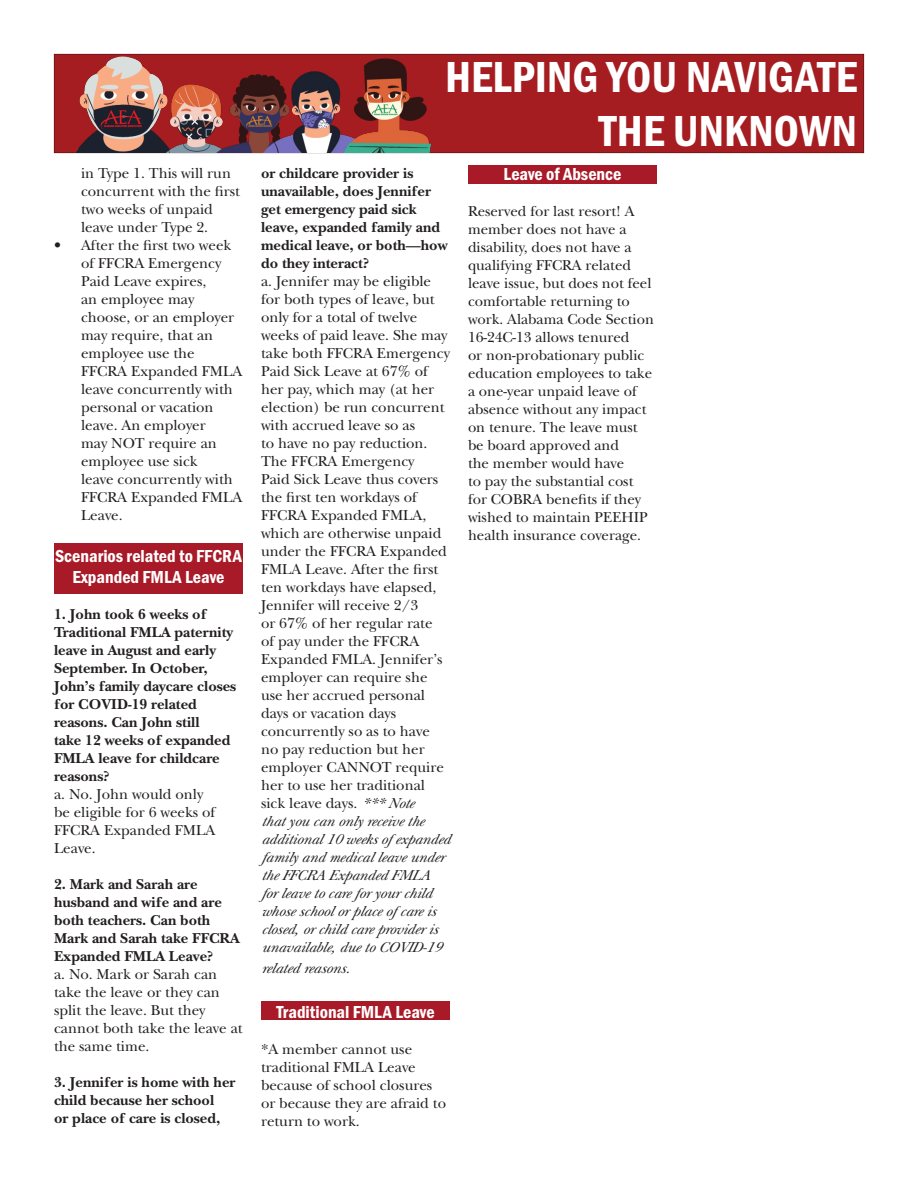
<style>
.page{position:relative;width:918px;height:1188px;background:#fff}
.page>*{position:absolute;margin:0;border:0;box-sizing:border-box;transform-origin:0 0}
.t1{font:45px/54px "Franklin Gothic URW Con Dem";color:#fff;text-align:right}
.Bandhead_Plain{font:18px/21px "Franklin Gothic URW Con Dem";color:#fff;text-align:center}
.t2{font:15px/18px "New Baskerville Std";color:#231f20}
.t3{font:700 15px/18px "New Baskerville Std";color:#231f20}
.t4{font:italic 15px "New Baskerville Std";letter-spacing:-.01em;color:#231f20}
.s1{font-style:italic}
</style>
<div class="page">
<div style="left:468px;top:165px;width:189px;height:19px;background:#a81a27"></div>
<div style="left:261px;top:1001px;width:189px;height:19px;background:#a81a27"></div>
<div style="left:54px;top:544px;width:189px;height:50px;background:#a81a27"></div>
<div style="left:54px;top:54px;width:810px;height:99px;background:#a51d21;border:1px solid #6e0d0e"></div>
<img style="left:75px;top:54px;width:126px;height:99px">
<img style="left:201px;top:54px;width:230px;height:99px">
<p class="t2" style="left:81px;top:165px;width:161px">in Type 1. This will run concurrent with the first two weeks of unpaid leave under Type 2.</p>
<p class="t2" style="left:81px;top:237px;width:163px;text-indent:-27px">• After the first two week of FFCRA Emergency<br>Paid Leave expires,<br>an employee may choose, or an employer may require, that an employee use the<br>FFCRA Expanded FMLA leave concurrently with personal or vacation leave. An employer<br>may NOT require an employee use sick<br>leave concurrently with<br>FFCRA Expanded FMLA<br>Leave.</p>
<p class="Bandhead_Plain" style="left:55px;top:545px;width:188px">Scenarios related to FFCRA<br>Expanded FMLA Leave</p>
<p class="t3" style="left:54px;top:605px;width:184px">1. John took 6 weeks of<br>Traditional FMLA paternity leave in August and early<br>September. In October,<br>John’s family daycare closes for COVID-19 related reasons. Can John still<br>take 12 weeks of expanded<br>FMLA leave for childcare reasons?</p>
<p class="t2" style="left:54px;top:785px;width:163px">a. No. John would only be eligible for 6 weeks of<br>FFCRA Expanded FMLA<br>Leave.</p>
<p class="t3" style="left:54px;top:875px;width:187px">2. Mark and Sarah are husband and wife and are both teachers. Can both<br>Mark and Sarah take FFCRA<br>Expanded FMLA Leave?</p>
<p class="t2" style="left:54px;top:965px;width:190px">a. No. Mark or Sarah can take the leave or they can split the leave. But they cannot both take the leave at the same time.</p>
<p class="t3" style="left:54px;top:1073px;width:183px">3. Jennifer is home with her child because her school<br>or place of care is closed,</p>
<p class="t1" style="left:445px;top:48px;width:414px">HELPING YOU NAVIGATE<br>THE UNKNOWN</p>
<p class="t3" style="left:261px;top:165px;width:188px">or childcare provider is unavailable, does Jennifer get emergency paid sick leave, expanded family and medical leave, or both—how do they interact?</p>
<p class="t2" style="left:261px;top:273px;width:190px">a. Jennifer may be eligible for both types of leave, but only for a total of twelve weeks of paid leave. She may take both FFCRA Emergency<br>Paid Sick Leave at 67% of her pay, which may (at her election) be run concurrent with accrued leave so as<br>to have no pay reduction.<br>The FFCRA Emergency<br>Paid Sick Leave thus covers the first ten workdays of<br>FFCRA Expanded FMLA, which are otherwise unpaid under the FFCRA Expanded<br>FMLA Leave. After the first ten workdays have elapsed,<br>Jennifer will receive 2/3<br>or 67% of her regular rate<br>of pay under the FFCRA<br>Expanded FMLA. Jennifer’s employer can require she use her accrued personal days or vacation days concurrently so as to have no pay reduction but her employer CANNOT require her to use her traditional sick leave days. <span class="s1">*** Note<br>that y ou can only receivethe additional 10 weeksofexpanded family and medical leaveunder theFFCRA Expanded FMLA for leavetocarefor y our child whoseschool or placeofcareis closed,or child careprovider is unavailable,duetoCOVID-19</span></p>
<p class="t4" style="left:261px;top:960px;width:94px">related reasons.</p>
<p class="Bandhead_Plain" style="left:276px;top:1001px;width:160px">Traditional FMLA Leave</p>
<p class="t2" style="left:261px;top:1040px;width:187px">*A member cannot use traditional FMLA Leave because of school closures or because they are afraid to return to work.</p>
<p class="Bandhead_Plain" style="left:504px;top:163px;width:119px">Leave of Absence</p>
<p class="t2" style="left:468px;top:202px;width:187px">Reserved for last resort! A member does not have a disability, does not have a qualifying FFCRA related leave issue, but does not feel comfortable returning to work. Alabama Code Section<br>16-24C-13 allows tenured<br>or non-probationary public education employees to take a one-year unpaid leave of absence without any impact on tenure. The leave must be board approved and<br>the member would have<br>to pay the substantial cost for COBRA benefits if they wished to maintain PEEHIP health insurance coverage.</p>
</div>
